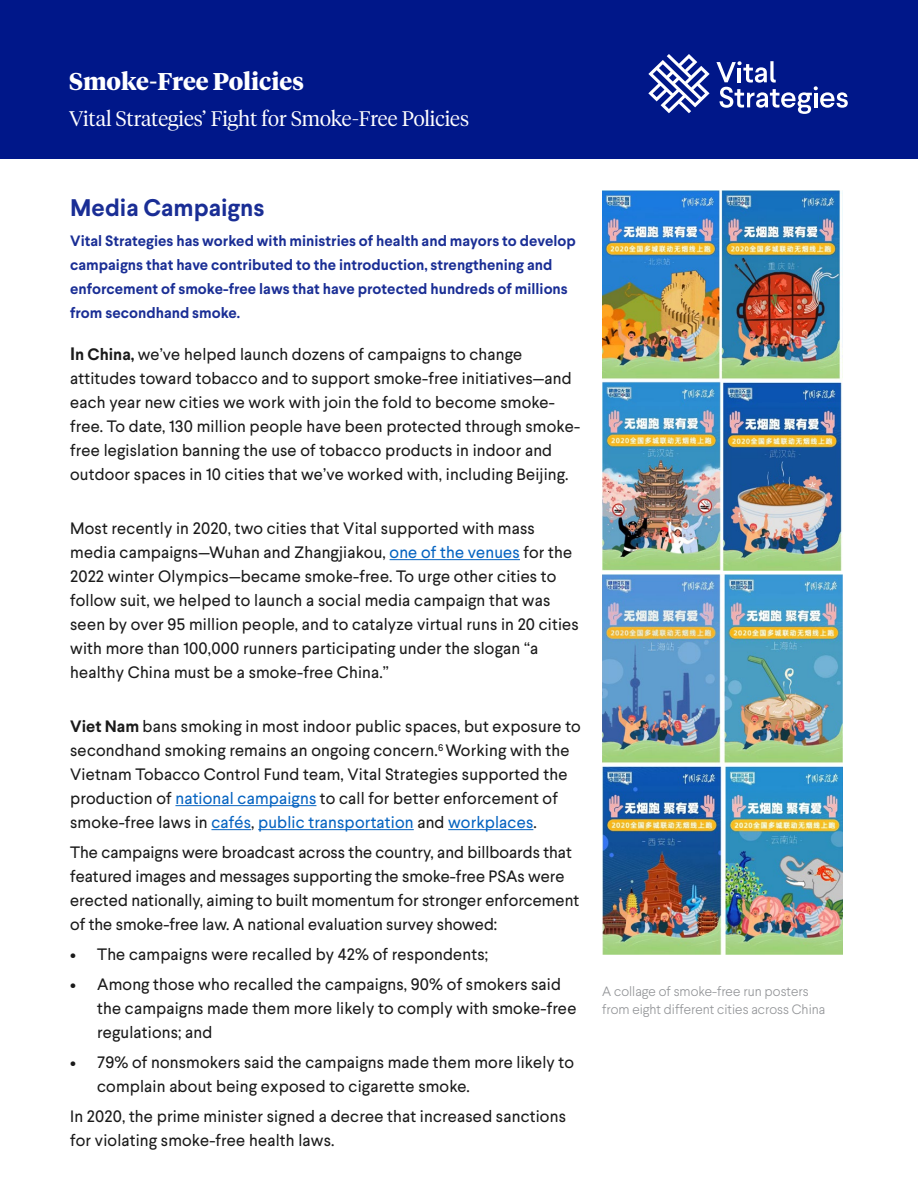
<style>
.page{position:relative;width:918px;height:1188px;background:#fff}
.page>*{position:absolute;margin:0;border:0;box-sizing:border-box;transform-origin:0 0}
.t1{font:700 24.15px "Tiempos Headline";color:#fff}
.t2{font:700 24px "Larsseit";color:#1a2e95}
.t3{font:300 21px "Tiempos Headline";color:#fff}
.t4{font:16.5px/24px "Larsseit";letter-spacing:.01em;color:#1a1a1a}
.t5{font:700 15px/24px "Larsseit";color:#1a2e95}
.t6{font:300 13.5px/18px "Larsseit";color:#939598}
.s1{font-weight:700;font-size:18px}
.s2{font-weight:700}
.s3{color:#0563c1}
</style>
<div class="page">
<hr style="left:390px;top:559px;width:130px;height:1px;background:#0563c1">
<hr style="left:175px;top:805px;width:141px;height:1px;background:#0563c1">
<hr style="left:211px;top:829px;width:40px;height:1px;background:#0563c1">
<hr style="left:258px;top:829px;width:156px;height:1px;background:#0563c1">
<hr style="left:448px;top:829px;width:85px;height:1px;background:#0563c1">
<img style="left:602px;top:190px;width:240px;height:380px">
<img style="left:602px;top:574px;width:240px;height:381px">
<div style="left:0;top:0;width:918px;height:159px;background:#001789"></div>
<svg style="left:648px;top:54px;width:62px;height:59px"></svg>
<svg style="left:716px;top:61px;width:132px;height:53px"></svg>
<h1 class="t1" style="left:69px;top:64px;width:236px">Smoke-Free Policies</h1>
<p class="t3" style="left:69px;top:104px;width:402px">Vital Strategies’ Fight for Smoke-Free Policies</p>
<h2 class="t2" style="left:70px;top:192px;width:196px">Media Campaigns</h2>
<p class="t5" style="left:70px;top:229px;width:507px">Vital Strategies has worked with ministries of health and mayors to develop campaigns that have contributed to the introduction, strengthening and enforcement of smoke-free laws that have protected hundreds of millions from secondhand smoke.</p>
<p class="t4" style="left:70px;top:342px;width:511px"><span class="s1">I</span><span class="s2">n China,</span> we’ve helped launch dozens of campaigns to change attitudes toward tobacco and to support smoke-free initiatives—and each year new cities we work with join the fold to become smoke&shy;free. To date, 130 million people have been protected through smoke&shy;free legislation banning the use of tobacco products in indoor and outdoor spaces in 10 cities that we’ve worked with, including Beijing.</p>
<p class="t4" style="left:70px;top:516px;width:510px">Most recently in 2020, two cities that Vital supported with mass media campaigns—Wuhan and Zhangjiakou, <span class="s3">one of the venues</span> for the 2022 winter Olympics—became smoke-free. To urge other cities to follow suit, we helped to launch a social media campaign that was seen by over 95 million people, and to catalyze virtual runs in 20 cities with more than 100,000 runners participating under the slogan “a healthy China must be a smoke-free China.”</p>
<p class="t4" style="left:70px;top:714px;width:512px"><span class="s2">Viet Nam</span> bans smoking in most indoor public spaces, but exposure to secondhand smoking remains an ongoing concern.<sup>6</sup> Working with the Vietnam Tobacco Control Fund team, Vital Strategies supported the production of <span class="s3">national campaigns</span> to call for better enforcement of smoke-free laws in <span class="s3">cafés</span>, <span class="s3">public transportation</span> and <span class="s3">workplaces</span>.</p>
<p class="t4" style="left:70px;top:840px;width:511px">The campaigns were broadcast across the country, and billboards that featured images and messages supporting the smoke-free PSAs were erected nationally, aiming to built momentum for stronger enforcement of the smoke-free law. A national evaluation survey showed:</p>
<p class="t4" style="left:70px;top:942px;width:420px">• The campaigns were recalled by 42% of respondents;</p>
<p class="t4" style="left:97px;top:972px;width:481px;text-indent:-27px">• Among those who recalled the campaigns, 90% of smokers said the campaigns made them more likely to comply with smoke-free regulations; and</p>
<p class="t4" style="left:97px;top:1050px;width:478px;text-indent:-27px">• 79% of nonsmokers said the campaigns made them more likely to complain about being exposed to cigarette smoke.</p>
<p class="t4" style="left:70px;top:1104px;width:497px">In 2020, the prime minister signed a decree that increased sanctions for violating smoke-free health laws.</p>
<p class="t6" style="left:602px;top:982px;width:225px">A collage of smoke-free run posters from eight different cities across China</p>
</div>
